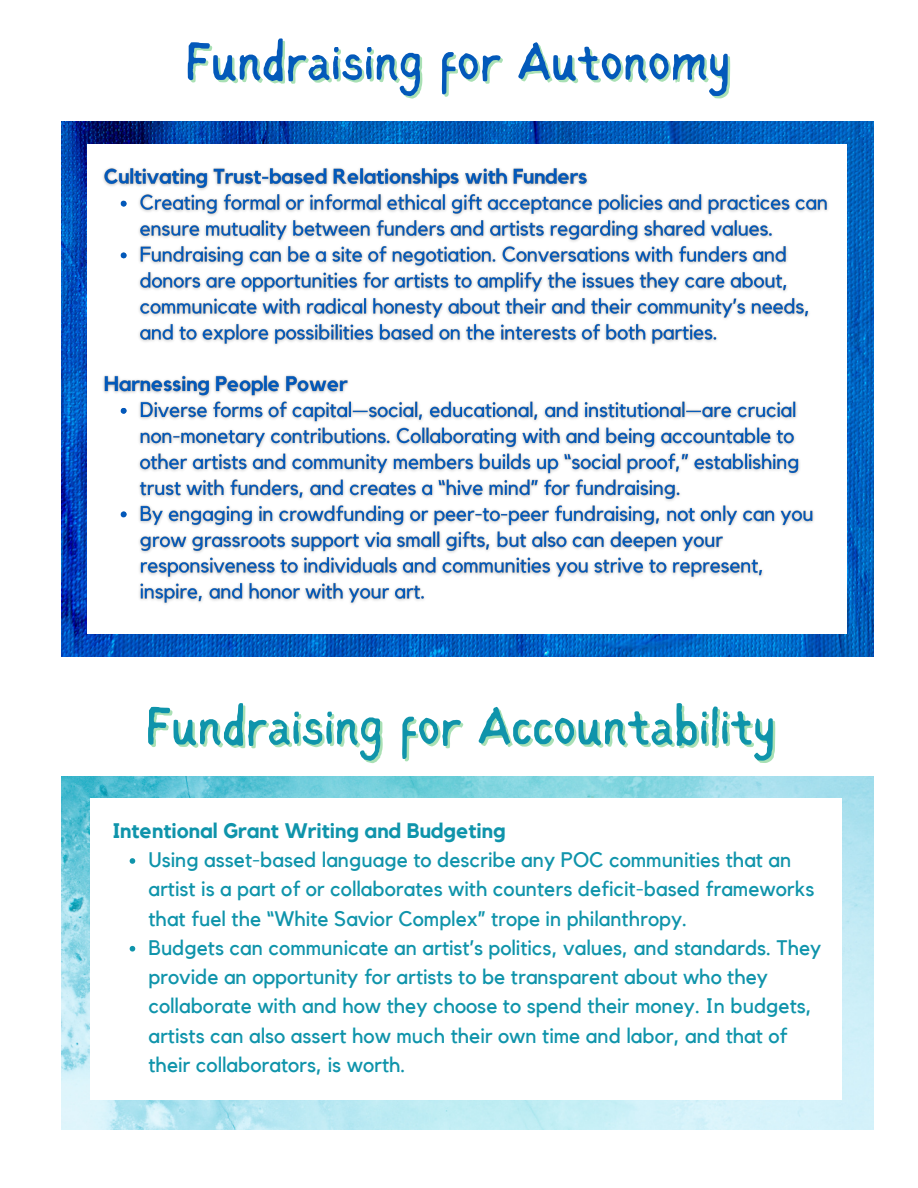
<style>
.page{position:relative;width:918px;height:1188px;background:#fff}
.page>*{position:absolute;margin:0;border:0;box-sizing:border-box;transform-origin:0 0}
.t1{font:54px "Sigher";color:#0f94ab}
.t2{font:54px "Sigher";color:#0359ba}
.t3{font:21px/29.2px "Kollektif";color:#0f94ab}
.t4{font:700 21px "Kollektif";color:#0f94ab}
</style>
<div class="page">
<img style="left:61px;top:122px;width:812px;height:534px">
<div style="left:88px;top:145px;width:759px;height:489px;background:#fff"></div>
<img style="left:103px;top:168px;width:725px;height:436px">
<img style="left:62px;top:777px;width:812px;height:353px">
<div style="left:91px;top:798px;width:751px;height:302px;background:#fff"></div>
<svg style="left:130px;top:858px;width:5px;height:6px"></svg>
<svg style="left:130px;top:946px;width:5px;height:6px"></svg>
<h1 class="t2" style="left:185px;top:40px;width:548px">Fundraising for Autonomy</h1>
<p class="t1" style="left:145px;top:704px;width:632px">Fundraising for Accountability</p>
<h1 class="t4" style="left:113px;top:821px;width:394px">Intentional Grant Writing and Budgeting</h1>
<p class="t3" style="left:148px;top:846px;width:667px">Using asset-based language to describe any POC communities that an artist is a part of or collaborates with counters deficit-based frameworks that fuel the “White Savior Complex” trope in philanthropy.</p>
<h2 class="t3" style="left:148px;top:934px;width:674px">Budgets can communicate an artist’s politics, values, and standards. They provide an opportunity for artists to be transparent about who they collaborate with and how they choose to spend their money. In budgets, artists can also assert how much their own time and labor, and that of their collaborators, is worth.</h2>
</div>
